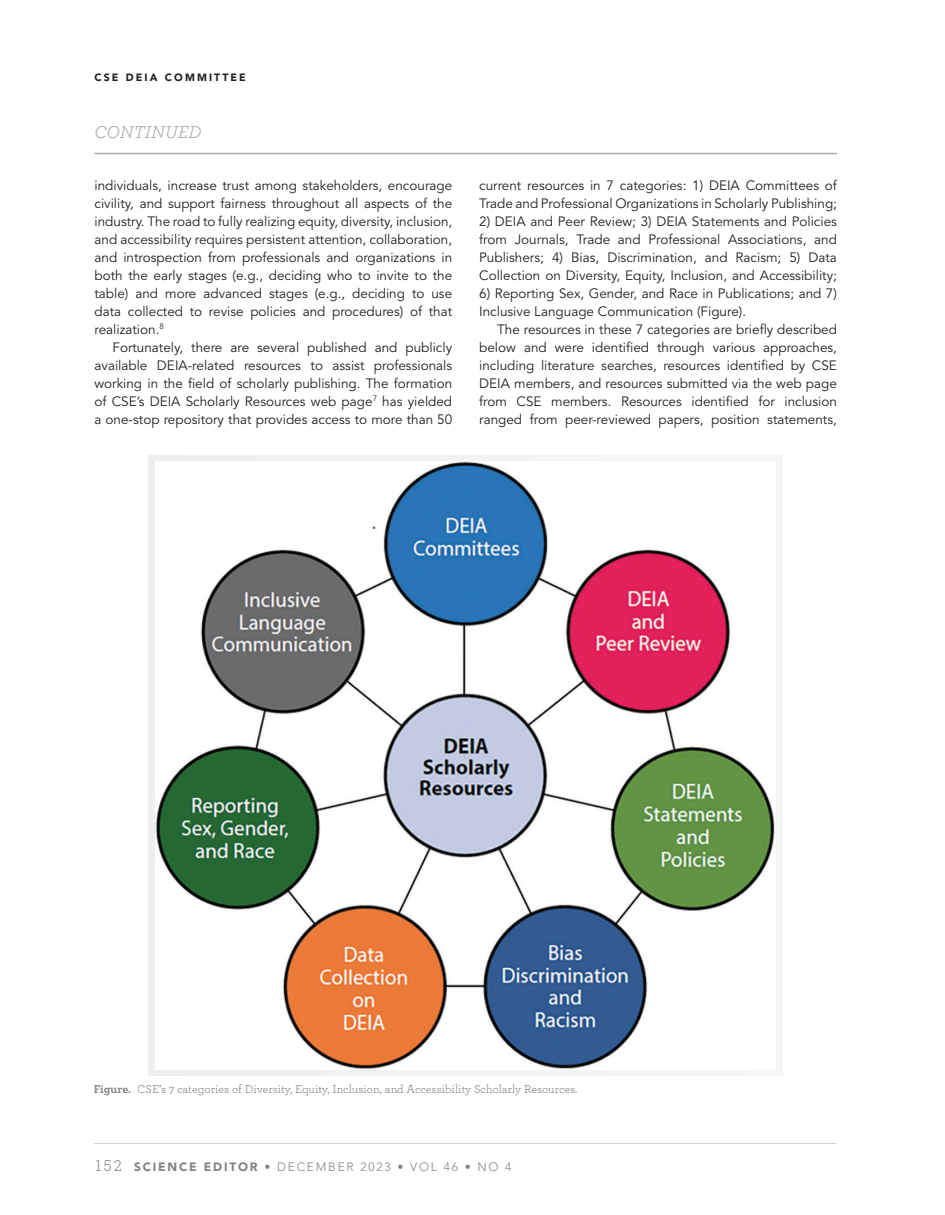
<style>
.page{position:relative;width:945px;height:1215px;background:#fff}
.page>*{position:absolute;margin:0;border:0;box-sizing:border-box;transform-origin:0 0}
.t1{font:italic 18px "Archer";color:#a8a9ad}
.t2{font:13.5px/18px "Avenir LT Std";color:#231f20;text-align:justify}
.t3{font:12px "Archer";color:#808285}
.t4{font:300 12px "Avenir LT Std";letter-spacing:.15em;color:#808285}
.t5{font:900 10.5px "Avenir LT Std";letter-spacing:.2em;color:#231f20}
.s1{font-weight:700}
.s2{font-family:"Roboto Slab";font-size:15px}
.s3{font-weight:900}
</style>
<div class="page">
<hr style="left:94px;top:1143px;width:742px;height:1px;background:#d1d2d4">
<hr style="left:94px;top:153px;width:743px;height:1px;background:#a8a9ad">
<img style="left:155px;top:462px;width:620px;height:608px">
<p class="t5" style="left:94px;top:71px;width:153px">CSE DEIA COMMITTEE</p>
<h1 class="t1" style="left:94px;top:119px;width:108px">CONTINUED</h1>
<p class="t2" style="left:94px;top:176px;width:359px">individuals, increase trust among stakeholders, encourage civility, and support fairness throughout all aspects of the industry. The road to fully realizing equity, diversity, inclusion, and accessibility requires persistent attention, collaboration, and introspection from professionals and organizations in both the early stages (e.g., deciding who to invite to the table) and more advanced stages (e.g., deciding to use data collected to revise policies and procedures) of that realization.<sup>8</sup></p>
<p class="t2" style="left:94px;top:338px;width:359px;text-indent:18px">Fortunately, there are several published and publicly available DEIA-related resources to assist professionals working in the field of scholarly publishing. The formation of CSE’s DEIA Scholarly Resources web page<sup>7</sup> has yielded a one-stop repository that provides access to more than 50</p>
<p class="t2" style="left:479px;top:176px;width:359px">current resources in 7 categories: 1) DEIA Committees of<br>Trade and Professional Organizations in Scholarly Publishing;</p>
<p class="t2" style="left:479px;top:212px;width:359px">2) DEIA and Peer Review; 3) DEIA Statements and Policies from Journals, Trade and Professional Associations, and Publishers; 4) Bias, Discrimination, and Racism; 5) Data Collection on Diversity, Equity, Inclusion, and Accessibility;</p>
<p class="t2" style="left:479px;top:284px;width:359px">6) Reporting Sex, Gender, and Race in Publications; and 7)<br>Inclusive Language Communication (Figure).</p>
<p class="t2" style="left:479px;top:320px;width:359px;text-indent:18px">The resources in these 7 categories are briefly described below and were identified through various approaches, including literature searches, resources identified by CSE DEIA members, and resources submitted via the web page from CSE members. Resources identified for inclusion ranged from peer-reviewed papers, position statements,</p>
<p class="t3" style="left:94px;top:1081px;width:485px"><span class="s1">Figure.</span> CSE’s 7 categories of Diversity, Equity, Inclusion, and Accessibility Scholarly Resources.</p>
<p class="t4" style="left:95px;top:1160px;width:418px"><span class="s2">152</span> <span class="s3">SCIENCE EDITOR</span> • DECEMBER 2023 • VOL 46 • NO 4</p>
</div>
